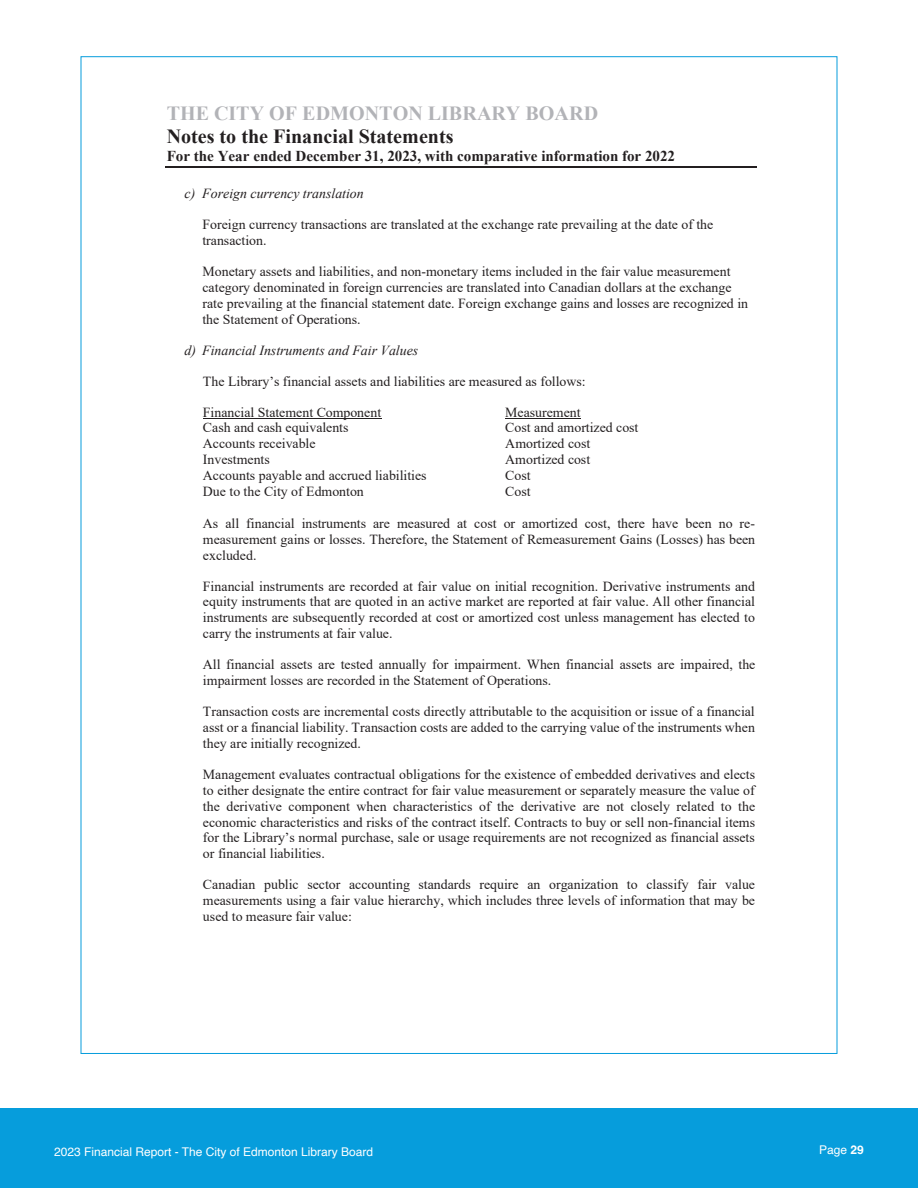
<style>
.page{position:relative;width:918px;height:1188px;background:#fff}
.page>*{position:absolute;margin:0;border:0;box-sizing:border-box;transform-origin:0 0}
.t1{font:700 20.1px/23.2px "Times New Roman";color:#b2b3b7}
.t2{font:700 15.15px "Times New Roman";color:#231f20}
.t3{font:13.8px/15.9px "Times New Roman";color:#231f20;text-align:justify}
.t4{font:italic 13.8px "Times New Roman";color:#231f20}
.t5{font:12px "Helvetica";color:#fff}
.s1{color:#231f20}
.s2{font-weight:700}
</style>
<div class="page">
<div style="left:0;top:1108px;width:918px;height:80px;background:#069ddc"></div>
<hr style="left:165px;top:166px;width:592px;height:2px;background:#231f20">
<hr style="left:203px;top:418px;width:178px;height:1px;background:#231f20">
<hr style="left:505px;top:418px;width:75px;height:1px;background:#231f20">
<p class="t1" style="left:167px;top:101px;width:433px">THE CITY OF EDMONTON LIBRARY BOARD<br><span class="s1">Notes to the Financial Statements</span></p>
<p class="t2" style="left:167px;top:145px;width:510px">For the Year ended December 31, 2023, with comparative information for 2022</p>
<p class="t4" style="left:185px;top:184px;width:181px">c) Foreign currency translation</p>
<p class="t3" style="left:202px;top:216px;width:512px">Foreign currency transactions are translated at the exchange rate prevailing at the date of the transaction.</p>
<p class="t3" style="left:202px;top:263px;width:547px;text-align:left">Monetary assets and liabilities, and non-monetary items included in the fair value measurement category denominated in foreign currencies are translated into Canadian dollars at the exchange rate prevailing at the financial statement date. Foreign exchange gains and losses are recognized in the Statement of Operations.</p>
<p class="t4" style="left:184px;top:341px;width:235px">d) Financial Instruments and Fair Values</p>
<p class="t3" style="left:203px;top:373px;width:384px">The Library’s financial assets and liabilities are measured as follows:</p>
<p class="t3" style="left:203px;top:404px;width:180px">Financial Statement Component</p>
<p class="t3" style="left:505px;top:404px;width:77px">Measurement</p>
<p class="t3" style="left:203px;top:419px;width:147px">Cash and cash equivalents</p>
<p class="t3" style="left:505px;top:419px;width:135px">Cost and amortized cost</p>
<p class="t3" style="left:203px;top:435px;width:114px">Accounts receivable</p>
<p class="t3" style="left:505px;top:435px;width:87px">Amortized cost</p>
<p class="t3" style="left:203px;top:451px;width:68px">Investments</p>
<p class="t3" style="left:505px;top:451px;width:87px">Amortized cost</p>
<p class="t3" style="left:203px;top:467px;width:225px">Accounts payable and accrued liabilities</p>
<p class="t3" style="left:505px;top:467px;width:27px">Cost</p>
<p class="t3" style="left:203px;top:483px;width:162px">Due to the City of Edmonton</p>
<p class="t3" style="left:505px;top:483px;width:27px">Cost</p>
<p class="t3" style="left:203px;top:515px;width:554px">As all financial instruments are measured at cost or amortized cost, there have been no re&shy;measurement gains or losses. Therefore, the Statement of Remeasurement Gains (Losses) has been excluded.</p>
<p class="t3" style="left:203px;top:578px;width:554px">Financial instruments are recorded at fair value on initial recognition. Derivative instruments and equity instruments that are quoted in an active market are reported at fair value. All other financial instruments are subsequently recorded at cost or amortized cost unless management has elected to carry the instruments at fair value.</p>
<p class="t3" style="left:203px;top:656px;width:554px">All financial assets are tested annually for impairment. When financial assets are impaired, the impairment losses are recorded in the Statement of Operations.</p>
<p class="t3" style="left:203px;top:703px;width:554px">Transaction costs are incremental costs directly attributable to the acquisition or issue of a financial asst or a financial liability. Transaction costs are added to the carrying value of the instruments when they are initially recognized.</p>
<p class="t3" style="left:203px;top:766px;width:554px">Management evaluates contractual obligations for the existence of embedded derivatives and elects to either designate the entire contract for fair value measurement or separately measure the value of the derivative component when characteristics of the derivative are not closely related to the economic characteristics and risks of the contract itself. Contracts to buy or sell non-financial items for the Library’s normal purchase, sale or usage requirements are not recognized as financial assets or financial liabilities.</p>
<p class="t3" style="left:203px;top:876px;width:554px">Canadian public sector accounting standards require an organization to classify fair value measurements using a fair value hierarchy, which includes three levels of information that may be used to measure fair value:</p>
<p class="t5" style="left:54px;top:1142px;width:321px">2023 Financial Report - The City of Edmonton Library Board</p>
<p class="t5" style="left:819px;top:1140px;width:46px">Page <span class="s2">29</span></p>
</div>
